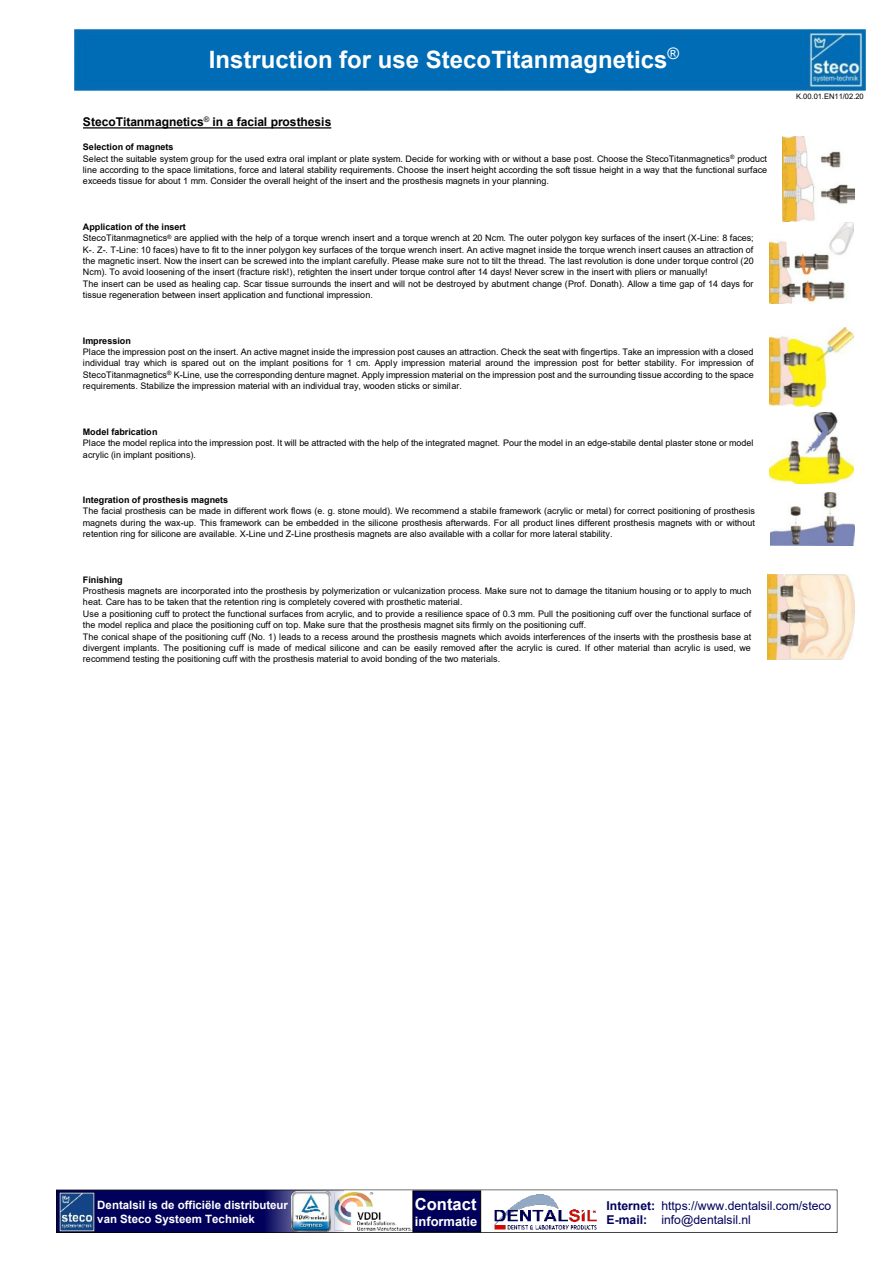
<style>
.page{position:relative;width:893px;height:1263px;background:#fff}
.page>*{position:absolute;margin:0;border:0;box-sizing:border-box;transform-origin:0 0}
.t1{font:700 24px "Arial";color:#fff}
.t2{font:700 16.5px "Arial";color:#fff}
.t3{font:700 12.9px "Arial";color:#fff}
.t4{font:12.15px/14px "Arial";color:#00005b}
.t5{font:700 12px "Arial";color:#000}
.t6{font:700 11.55px/13.2px "Arial";color:#fff}
.t7{font:9px/11.4px "Arial";color:#000}
.t8{font:700 9px "Arial";color:#000}
.t9{font:7.5px "Arial";color:#000}
.s1{font-weight:700}
</style>
<div class="page">
<img style="left:75px;top:30px;width:790px;height:60px">
<hr style="left:83px;top:127px;width:248px;height:2px;background:#000">
<img style="left:783px;top:136px;width:72px;height:85px">
<img style="left:769px;top:222px;width:85px;height:82px">
<img style="left:769px;top:327px;width:85px;height:79px">
<img style="left:769px;top:412px;width:85px;height:71px">
<img style="left:770px;top:493px;width:85px;height:52px">
<img style="left:767px;top:574px;width:88px;height:85px">
<img style="left:56px;top:1189px;width:781px;height:44px">
<img style="left:491px;top:1193px;width:113px;height:37px">
<img style="left:59px;top:1192px;width:35px;height:39px">
<div style="left:413px;top:1190px;width:68px;height:42px;background:#00005b;border:1px solid #000"></div>
<img style="left:291px;top:1192px;width:39px;height:39px">
<h1 class="t1" style="left:209px;top:50px;width:472px">Instruction for use StecoTitanmagnetics<sup>®</sup></h1>
<h3 class="t5" style="left:83px;top:117px;width:250px">StecoTitanmagnetics<sup>®</sup> in a facial prosthesis</h3>
<p class="t7" style="left:83px;top:142px;width:686px"><span class="s1">Selection of magnets<br></span>Select the suitable system group for the used extra oral implant or plate system. Decide for working with or without a base post. Choose the StecoTitanmagnetics<sup>®</sup> product line according to the space limitations, force and lateral stability requirements. Choose the insert height according the soft tissue height in a way that the functional surface exceeds tissue for about 1 mm. Consider the overall height of the insert and the prosthesis magnets in your planning.</p>
<p class="t7" style="left:83px;top:222px;width:672px"><span class="s1">Application of the insert<br></span>StecoTitanmagnetics<sup>®</sup> are applied with the help of a torque wrench insert and a torque wrench at 20 Ncm. The outer polygon key surfaces of the insert (X-Line: 8 faces; K-. Z-. T-Line: 10 faces) have to fit to the inner polygon key surfaces of the torque wrench insert. An active magnet inside the torque wrench insert causes an attraction of the magnetic insert. Now the insert can be screwed into the implant carefully. Please make sure not to tilt the thread. The last revolution is done under torque control (20<br>Ncm). To avoid loosening of the insert (fracture risk!), retighten the insert under torque control after 14 days! Never screw in the insert with pliers or manually!<br>The insert can be used as healing cap. Scar tissue surrounds the insert and will not be destroyed by abutment change (Prof. Donath). Allow a time gap of 14 days for tissue regeneration between insert application and functional impression.</p>
<p class="t8" style="left:83px;top:337px;width:49px">Impression</p>
<p class="t7" style="left:83px;top:347px;width:672px;text-align:justify">Place the impression post on the insert. An active magnet inside the impression post causes an attraction. Check the seat with fingertips. Take an impression with a closed individual tray which is spared out on the implant positions for 1 cm. Apply impression material around the impression post for better stability. For impression of StecoTitanmagnetics<sup>®</sup> K-Line, use the corresponding denture magnet. Apply impression material on the impression post and the surrounding tissue according to the space requirements. Stabilize the impression material with an individual tray, wooden sticks or similar.</p>
<p class="t8" style="left:83px;top:428px;width:76px">Model fabrication</p>
<p class="t7" style="left:83px;top:438px;width:672px">Place the model replica into the impression post. It will be attracted with the help of the integrated magnet. Pour the model in an edge-stabile dental plaster stone or model acrylic (in implant positions).</p>
<p class="t8" style="left:83px;top:496px;width:147px">Integration of prosthesis magnets</p>
<p class="t7" style="left:83px;top:506px;width:673px;text-align:justify">The facial prosthesis can be made in different work flows (e. g. stone mould). We recommend a stabile framework (acrylic or metal) for correct positioning of prosthesis magnets during the wax-up. This framework can be embedded in the silicone prosthesis afterwards. For all product lines different prosthesis magnets with or without retention ring for silicone are available. X-Line und Z-Line prosthesis magnets are also available with a collar for more lateral stability.</p>
<p class="t8" style="left:83px;top:576px;width:41px">Finishing</p>
<p class="t7" style="left:83px;top:586px;width:670px">Prosthesis magnets are incorporated into the prosthesis by polymerization or vulcanization process. Make sure not to damage the titanium housing or to apply to much heat. Care has to be taken that the retention ring is completely covered with prosthetic material.<br>Use a positioning cuff to protect the functional surfaces from acrylic, and to provide a resilience space of 0.3 mm. Pull the positioning cuff over the functional surface of the model replica and place the positioning cuff on top. Make sure that the prosthesis magnet sits firmly on the positioning cuff.<br>The conical shape of the positioning cuff (No. 1) leads to a recess around the prosthesis magnets which avoids interferences of the inserts with the prosthesis base at divergent implants. The positioning cuff is made of medical silicone and can be easily removed after the acrylic is cured. If other material than acrylic is used, we recommend testing the positioning cuff with the prosthesis material to avoid bonding of the two materials.</p>
<p class="t9" style="left:796px;top:93px;width:69px">K.00.01.EN11/02.20</p>
<p class="t6" style="left:97px;top:1200px;width:192px">Dentalsil is de officiële distributeur van Steco Systeem Techniek</p>
<h2 class="t2" style="left:415px;top:1198px;width:63px">Contact</h2>
<h3 class="t3" style="left:415px;top:1216px;width:64px">informatie</h3>
<h3 class="t4" style="left:607px;top:1200px;width:226px"><span class="s1">Internet:</span> https://www.dentalsil.com/steco<br><span class="s1">E-mail:</span> info@dentalsil.nl</h3>
</div>
